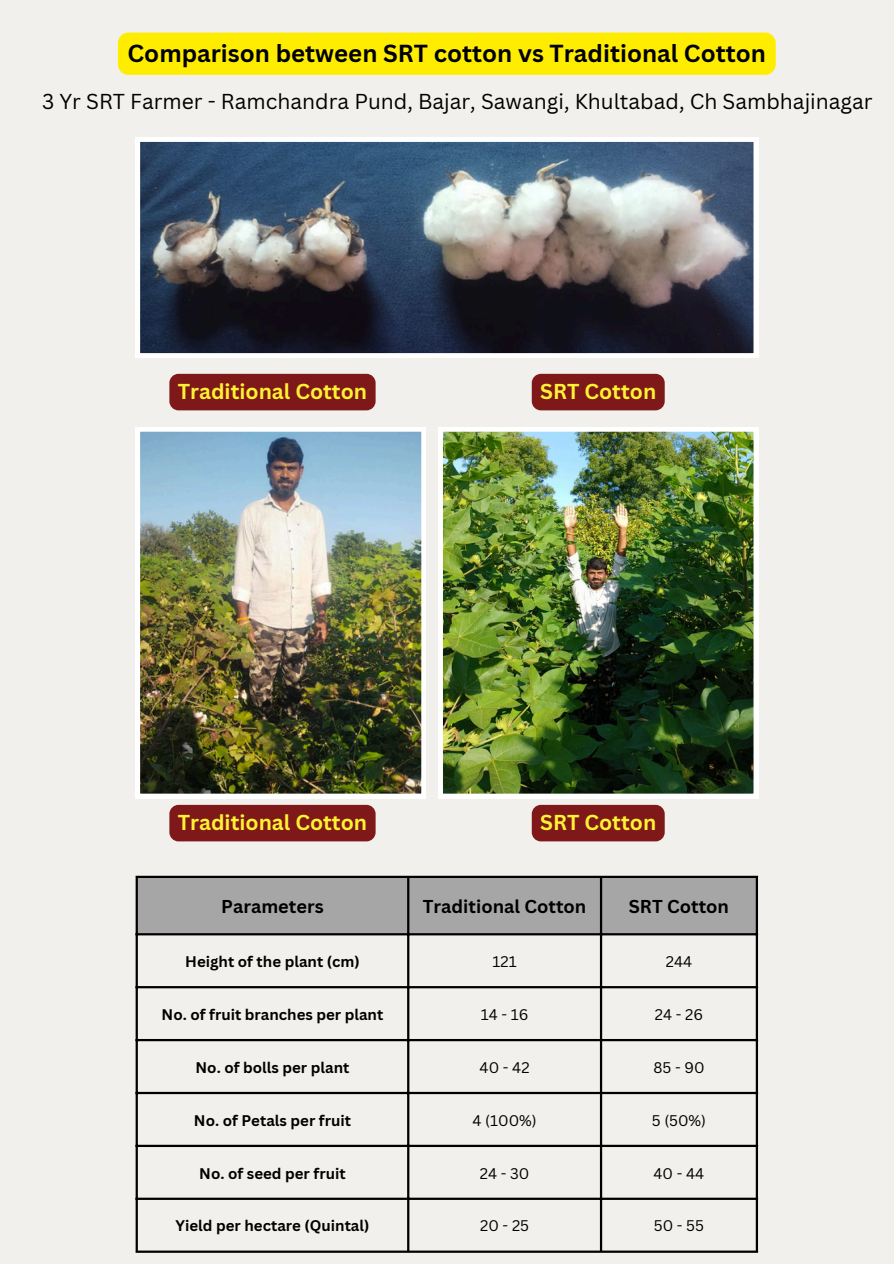
<style>
.page{position:relative;width:894px;height:1264px;background:#fff}
.page>*{position:absolute;margin:0;border:0;box-sizing:border-box;transform-origin:0 0}
.t1{font:700 24px "Canva Sans";color:#000}
.t2{font:21px "Canva Sans";color:#000}
.t3{font:700 21px "Canva Sans";color:#fff234}
.t4{font:700 18.15px "Canva Sans";color:#000}
.t5{font:700 15px "Canva Sans";color:#000}
.t6{font:15px "Canva Sans";color:#000}
</style>
<div class="page">
<div style="left:0;top:0;width:893px;height:1263px;background:#f1f0ec"></div>
<img style="left:136px;top:137px;width:621px;height:220px">
<img style="left:438px;top:427px;width:319px;height:371px">
<img style="left:136px;top:427px;width:289px;height:371px">
<div style="left:169px;top:374px;width:206px;height:36px;background:#7f1818;border-radius:9px"></div>
<div style="left:169px;top:804px;width:206px;height:37px;background:#7f1818;border-radius:9px"></div>
<div style="left:531px;top:374px;width:133px;height:36px;background:#7f1818;border-radius:9px"></div>
<div style="left:531px;top:804px;width:133px;height:37px;background:#7f1818;border-radius:9px"></div>
<div style="left:118px;top:33px;width:657px;height:42px;background:#ffed00;border-radius:11px"></div>
<div style="left:138px;top:878px;width:617px;height:55px;background:#a6a6a6"></div>
<hr style="left:136px;top:878px;width:2px;height:372px;background:#000">
<hr style="left:407px;top:878px;width:2px;height:372px;background:#000">
<hr style="left:599px;top:878px;width:3px;height:372px;background:#000">
<hr style="left:755px;top:878px;width:2px;height:372px;background:#000">
<hr style="left:136px;top:875px;width:621px;height:3px;background:#000">
<hr style="left:136px;top:933px;width:621px;height:2px;background:#000">
<hr style="left:136px;top:986px;width:621px;height:2px;background:#000">
<hr style="left:136px;top:1038px;width:621px;height:3px;background:#000">
<hr style="left:136px;top:1091px;width:621px;height:3px;background:#000">
<hr style="left:136px;top:1144px;width:621px;height:2px;background:#000">
<hr style="left:136px;top:1197px;width:621px;height:2px;background:#000">
<hr style="left:136px;top:1250px;width:621px;height:2px;background:#000">
<p class="t1" style="left:127px;top:37px;width:640px">Comparison between SRT cotton vs Traditional Cotton</p>
<p class="t2" style="left:42px;top:87px;width:831px">3 Yr SRT Farmer - Ramchandra Pund, Bajar, Sawangi, Khultabad, Ch Sambhajinagar</p>
<h2 class="t3" style="left:178px;top:377px;width:191px">Traditional Cotton</h2>
<h2 class="t3" style="left:178px;top:808px;width:191px">Traditional Cotton</h2>
<p class="t3" style="left:540px;top:377px;width:118px">SRT Cotton</p>
<h2 class="t3" style="left:540px;top:808px;width:118px">SRT Cotton</h2>
<h2 class="t4" style="left:221px;top:893px;width:104px">Parameters</h2>
<p class="t4" style="left:423px;top:893px;width:165px">Traditional Cotton</p>
<p class="t4" style="left:628px;top:893px;width:102px">SRT Cotton</p>
<p class="t5" style="left:185px;top:950px;width:176px">Height of the plant (cm)</p>
<p class="t6" style="left:492px;top:950px;width:26px">121</p>
<p class="t6" style="left:665px;top:950px;width:28px">244</p>
<p class="t5" style="left:161px;top:1003px;width:223px">No. of fruit branches per plant</p>
<p class="t6" style="left:480px;top:1003px;width:49px">14 - 16</p>
<p class="t6" style="left:654px;top:1003px;width:50px">24 - 26</p>
<p class="t5" style="left:195px;top:1056px;width:155px">No. of bolls per plant</p>
<p class="t6" style="left:479px;top:1056px;width:51px">40 - 42</p>
<p class="t6" style="left:653px;top:1056px;width:53px">85 - 90</p>
<p class="t5" style="left:194px;top:1109px;width:158px">No. of Petals per fruit</p>
<p class="t6" style="left:472px;top:1109px;width:66px">4 (100%)</p>
<p class="t6" style="left:651px;top:1109px;width:56px">5 (50%)</p>
<p class="t5" style="left:199px;top:1162px;width:148px">No. of seed per fruit</p>
<p class="t6" style="left:479px;top:1162px;width:51px">24 - 30</p>
<p class="t6" style="left:653px;top:1162px;width:52px">40 - 44</p>
<p class="t5" style="left:175px;top:1215px;width:195px">Yield per hectare (Quintal)</p>
<p class="t6" style="left:480px;top:1215px;width:50px">20 - 25</p>
<p class="t6" style="left:653px;top:1215px;width:52px">50 - 55</p>
</div>
